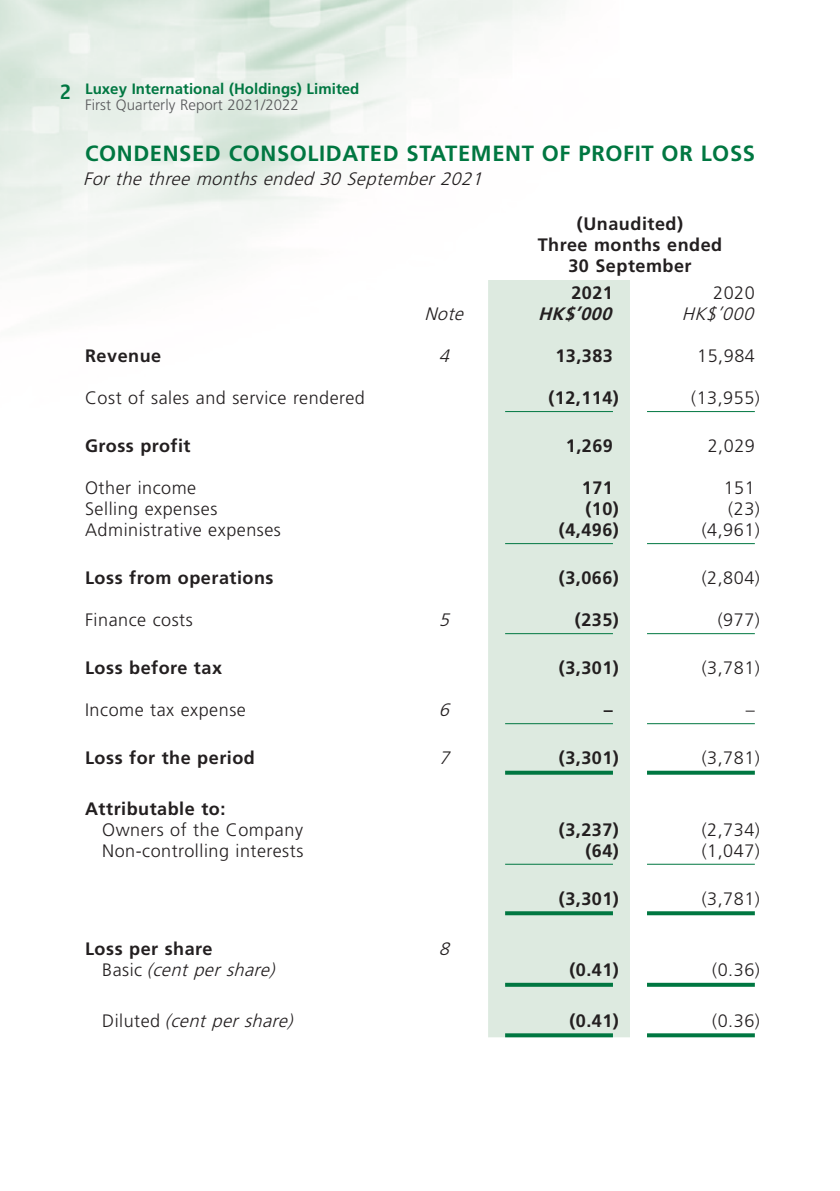
<style>
.page{position:relative;width:840px;height:1191px;background:#fff}
.page>*{position:absolute;margin:0;border:0;box-sizing:border-box;transform-origin:0 0}
.Heading_1{font:700 22px "Frutiger LT Std";letter-spacing:.025em;color:#007741}
.Body_Text{font:300 18px "Frutiger LT Std";letter-spacing:.03em;color:#231f20}
.Body_Text-2{font:700 18px "Frutiger LT Std";letter-spacing:.03em;color:#231f20}
.Body_Text-3{font:italic 300 18px "Frutiger LT Std";color:#231f20}
.Body_Text-4{font:italic 700 18px "Frutiger LT Std";color:#231f20}
.t1{font:700 15px/16px "Frutiger LT Std";letter-spacing:.005em;color:#007741}
.s1{font-family:"Amplitude";font-weight:500;font-size:22px}
.s2{font-weight:300;color:#57585a}
.s3{font-style:normal}
</style>
<div class="page">
<img style="left:0;top:0;width:755px;height:1038px">
<div style="left:488px;top:280px;width:141px;height:757px;background:#ddeae0"></div>
<hr style="left:505px;top:411px;width:107px;height:1px;background:#007741">
<hr style="left:646px;top:411px;width:108px;height:1px;background:#007741">
<hr style="left:505px;top:543px;width:107px;height:1px;background:#007741">
<hr style="left:646px;top:543px;width:108px;height:1px;background:#007741">
<hr style="left:505px;top:633px;width:107px;height:1px;background:#007741">
<hr style="left:646px;top:633px;width:108px;height:1px;background:#007741">
<hr style="left:505px;top:723px;width:107px;height:1px;background:#007741">
<hr style="left:646px;top:723px;width:108px;height:1px;background:#007741">
<svg style="left:505px;top:770px;width:107px;height:4px"></svg>
<svg style="left:646px;top:770px;width:108px;height:4px"></svg>
<hr style="left:505px;top:863px;width:107px;height:1px;background:#007741">
<hr style="left:646px;top:863px;width:108px;height:1px;background:#007741">
<svg style="left:505px;top:911px;width:107px;height:4px"></svg>
<svg style="left:646px;top:911px;width:108px;height:4px"></svg>
<svg style="left:505px;top:982px;width:107px;height:4px"></svg>
<svg style="left:646px;top:982px;width:108px;height:4px"></svg>
<svg style="left:505px;top:1033px;width:107px;height:4px"></svg>
<svg style="left:646px;top:1033px;width:108px;height:4px"></svg>
<p class="t1" style="left:85px;top:81px;width:276px;text-indent:-25px"><span class="s1">2</span> Luxey International (Holdings) Limited<br><span class="s2">First Quarterly Report 2021/2022</span></p>
<p class="Heading_1" style="left:85px;top:141px;width:671px">CONDENSED CONSOLIDATED STATEMENT OF PROFIT OR LOSS</p>
<p class="Body_Text-3" style="left:83px;top:169px;width:405px">Forthe three monthsended 30 September2021</p>
<p class="Body_Text-2" style="left:576px;top:213px;width:108px">(Unaudited)</p>
<p class="Body_Text-2" style="left:537px;top:234px;width:186px">Three months ended</p>
<p class="Body_Text-2" style="left:568px;top:255px;width:125px">30 September</p>
<p class="Body_Text-2" style="left:571px;top:282px;width:43px">2021</p>
<p class="Body_Text" style="left:712px;top:282px;width:43px">2020</p>
<p class="Body_Text-3" style="left:424px;top:303px;width:46px">Note</p>
<p class="Body_Text-4" style="left:537px;top:303px;width:80px">HK$’000</p>
<p class="Body_Text-3" style="left:681px;top:303px;width:78px">HK$’000</p>
<p class="Body_Text-2" style="left:85px;top:345px;width:78px">Revenue</p>
<p class="Body_Text-3" style="left:438px;top:345px;width:17px">4</p>
<p class="Body_Text-2" style="left:555px;top:345px;width:59px">13,383</p>
<p class="Body_Text" style="left:696px;top:345px;width:59px">15,984</p>
<p class="Body_Text" style="left:85px;top:387px;width:281px">Cost of sales and service rendered</p>
<p class="Body_Text-2" style="left:548px;top:387px;width:72px">(12,114)</p>
<p class="Body_Text" style="left:690px;top:387px;width:70px">(13,955)</p>
<p class="Body_Text-2" style="left:85px;top:435px;width:107px">Gross profit</p>
<p class="Body_Text-2" style="left:565px;top:435px;width:49px">1,269</p>
<p class="Body_Text" style="left:707px;top:435px;width:49px">2,029</p>
<p class="Body_Text" style="left:85px;top:477px;width:113px">Other income</p>
<p class="Body_Text-2" style="left:581px;top:477px;width:33px">171</p>
<p class="Body_Text" style="left:723px;top:477px;width:33px">151</p>
<p class="Body_Text" style="left:85px;top:498px;width:134px">Selling expenses</p>
<p class="Body_Text-2" style="left:585px;top:498px;width:35px">(10)</p>
<p class="Body_Text" style="left:727px;top:498px;width:33px">(23)</p>
<p class="Body_Text" style="left:85px;top:519px;width:197px">Administrative expenses</p>
<p class="Body_Text-2" style="left:558px;top:519px;width:62px">(4,496)</p>
<p class="Body_Text" style="left:701px;top:519px;width:60px">(4,961)</p>
<p class="Body_Text-2" style="left:85px;top:567px;width:190px">Loss from operations</p>
<p class="Body_Text-2" style="left:558px;top:567px;width:62px">(3,066)</p>
<p class="Body_Text" style="left:701px;top:567px;width:60px">(2,804)</p>
<p class="Body_Text" style="left:85px;top:609px;width:109px">Finance costs</p>
<p class="Body_Text-3" style="left:438px;top:609px;width:17px">5</p>
<p class="Body_Text-2" style="left:574px;top:609px;width:46px">(235)</p>
<p class="Body_Text" style="left:717px;top:609px;width:44px">(977)</p>
<p class="Body_Text-2" style="left:85px;top:657px;width:138px">Loss before tax</p>
<p class="Body_Text-2" style="left:558px;top:657px;width:62px">(3,301)</p>
<p class="Body_Text" style="left:701px;top:657px;width:60px">(3,781)</p>
<p class="Body_Text" style="left:85px;top:699px;width:162px">Income tax expense</p>
<p class="Body_Text-3" style="left:438px;top:699px;width:17px">6</p>
<p class="Body_Text-2" style="left:603px;top:699px;width:10px">–</p>
<p class="Body_Text" style="left:745px;top:699px;width:10px">–</p>
<p class="Body_Text-2" style="left:85px;top:747px;width:171px">Loss for the period</p>
<p class="Body_Text-3" style="left:438px;top:747px;width:17px">7</p>
<p class="Body_Text-2" style="left:558px;top:747px;width:62px">(3,301)</p>
<p class="Body_Text" style="left:701px;top:747px;width:60px">(3,781)</p>
<p class="Body_Text-2" style="left:85px;top:797px;width:142px">Attributable to:</p>
<p class="Body_Text" style="left:102px;top:819px;width:202px">Owners of the Company</p>
<p class="Body_Text-2" style="left:558px;top:818px;width:62px">(3,237)</p>
<p class="Body_Text" style="left:701px;top:819px;width:60px">(2,734)</p>
<p class="Body_Text" style="left:102px;top:840px;width:202px">Non-controlling interests</p>
<p class="Body_Text-2" style="left:585px;top:839px;width:35px">(64)</p>
<p class="Body_Text" style="left:701px;top:840px;width:60px">(1,047)</p>
<p class="Body_Text-2" style="left:558px;top:887px;width:62px">(3,301)</p>
<p class="Body_Text" style="left:701px;top:888px;width:60px">(3,781)</p>
<p class="Body_Text-2" style="left:85px;top:938px;width:129px">Loss per share</p>
<p class="Body_Text-3" style="left:438px;top:938px;width:17px">8</p>
<p class="Body_Text-3" style="left:102px;top:959px;width:179px"><span class="s3">B a s i c</span> (centpershare)</p>
<p class="Body_Text-2" style="left:569px;top:959px;width:51px">(0.41)</p>
<p class="Body_Text" style="left:711px;top:959px;width:49px">(0.36)</p>
<p class="Body_Text-3" style="left:102px;top:1010px;width:197px"><span class="s3">D i l u t e d</span> (centpershare)</p>
<p class="Body_Text-2" style="left:569px;top:1009px;width:51px">(0.41)</p>
<p class="Body_Text" style="left:711px;top:1010px;width:49px">(0.36)</p>
</div>
